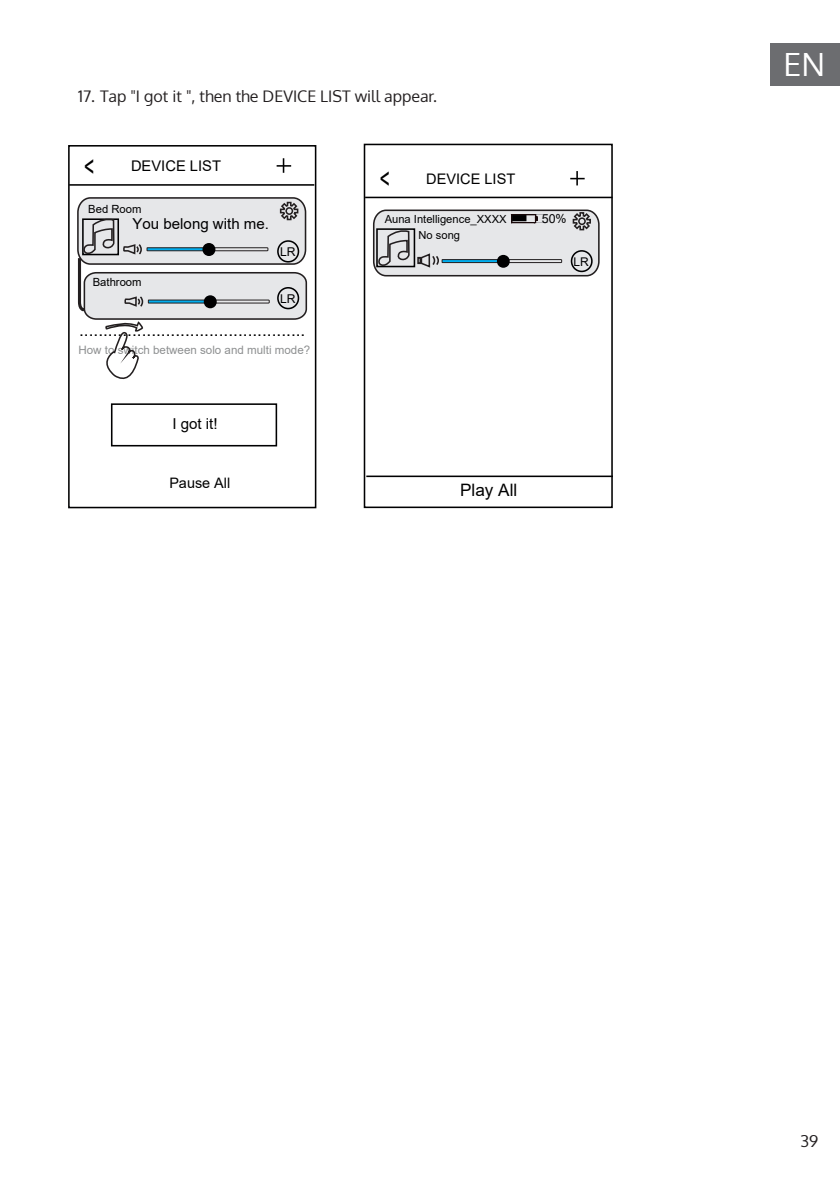
<style>
.page{position:relative;width:840px;height:1191px;background:#fff}
.page>*{position:absolute;margin:0;border:0;box-sizing:border-box;transform-origin:0 0}
.t1{font:32px "Oxygen";color:#fff}
.t2{font:17.4px "Arial";color:#000001}
.t3{font:17.2px "Arial";color:#000001}
.t4{font:16px "Oxygen";color:#231f20}
.t5{font:15px "Arial";color:#000001}
.t6{font:14.8px "Arial";color:#000001}
.t7{font:14.6px "Arial";color:#000001}
.t8{font:14.4px "Arial";color:#000001}
.t9{font:12.4px "Arial";color:#000001}
.t10{font:12.2px "Arial";color:#000001}
.t11{font:12px "Arial";color:#000001}
.t12{font:11.6px "Arial";color:#8e9091}
.t13{font:11.2px "Arial";color:#000001}
.s1{font-size:30px}
.s2{font-size:29.6px}
</style>
<div class="page">
<div style="left:770px;top:43px;width:69px;height:42px;background:#6c6d70"></div>
<svg style="left:570px;top:171px;width:14px;height:14px"></svg>
<hr style="left:365px;top:197px;width:247px;height:1px;background:#000001">
<hr style="left:366px;top:475px;width:246px;height:2px;background:#000001">
<div style="left:363px;top:144px;width:249px;height:364px;border:2px solid #000001"></div>
<svg style="left:373px;top:209px;width:227px;height:68px;background:#c8c9cc"></svg>
<div style="left:512px;top:215px;width:14px;height:6px;border:2px solid #000001"></div>
<div style="left:68px;top:145px;width:248px;height:363px;border:2px solid #000001"></div>
<svg style="left:276px;top:158px;width:15px;height:15px"></svg>
<hr style="left:69px;top:184px;width:245px;height:2px;background:#000001">
<div style="left:111px;top:403px;width:166px;height:43px;border:2px solid #000001"></div>
<svg style="left:77px;top:197px;width:231px;height:183px"></svg>
<p class="t4" style="left:78px;top:85px;width:360px">17. Tap "I got it ", then the DEVICE LIST will appear.</p>
<p class="t6" style="left:84px;top:155px;width:138px"><span class="s1">&lt;</span> DEVICE LIST</p>
<p class="t13" style="left:88px;top:201px;width:55px">Bed Room</p>
<p class="t5" style="left:132px;top:214px;width:138px">You belong with me.</p>
<p class="t10" style="left:280px;top:243px;width:17px">LR</p>
<p class="t10" style="left:280px;top:290px;width:17px">LR</p>
<p class="t2" style="left:79px;top:318px;width:228px">...............................................</p>
<p class="t12" style="left:78px;top:342px;width:233px">How to switch between solo and multi mode?</p>
<p class="t13" style="left:93px;top:274px;width:50px">Bathroom</p>
<p class="t7" style="left:379px;top:168px;width:137px"><span class="s2">&lt;</span> DEVICE LIST</p>
<p class="t13" style="left:384px;top:211px;width:123px">Auna Intelligence_XXXX</p>
<p class="t9" style="left:541px;top:210px;width:26px">50%</p>
<p class="t13" style="left:418px;top:227px;width:43px">No song</p>
<p class="t11" style="left:573px;top:253px;width:17px">LR</p>
<p class="t5" style="left:172px;top:413px;width:47px">I got it!</p>
<p class="t8" style="left:169px;top:473px;width:62px">Pause All</p>
<p class="t3" style="left:460px;top:478px;width:59px">Play All</p>
<h1 class="t1" style="left:783px;top:43px;width:43px">EN</h1>
<p class="t4" style="left:800px;top:1130px;width:19px">39</p>
</div>
